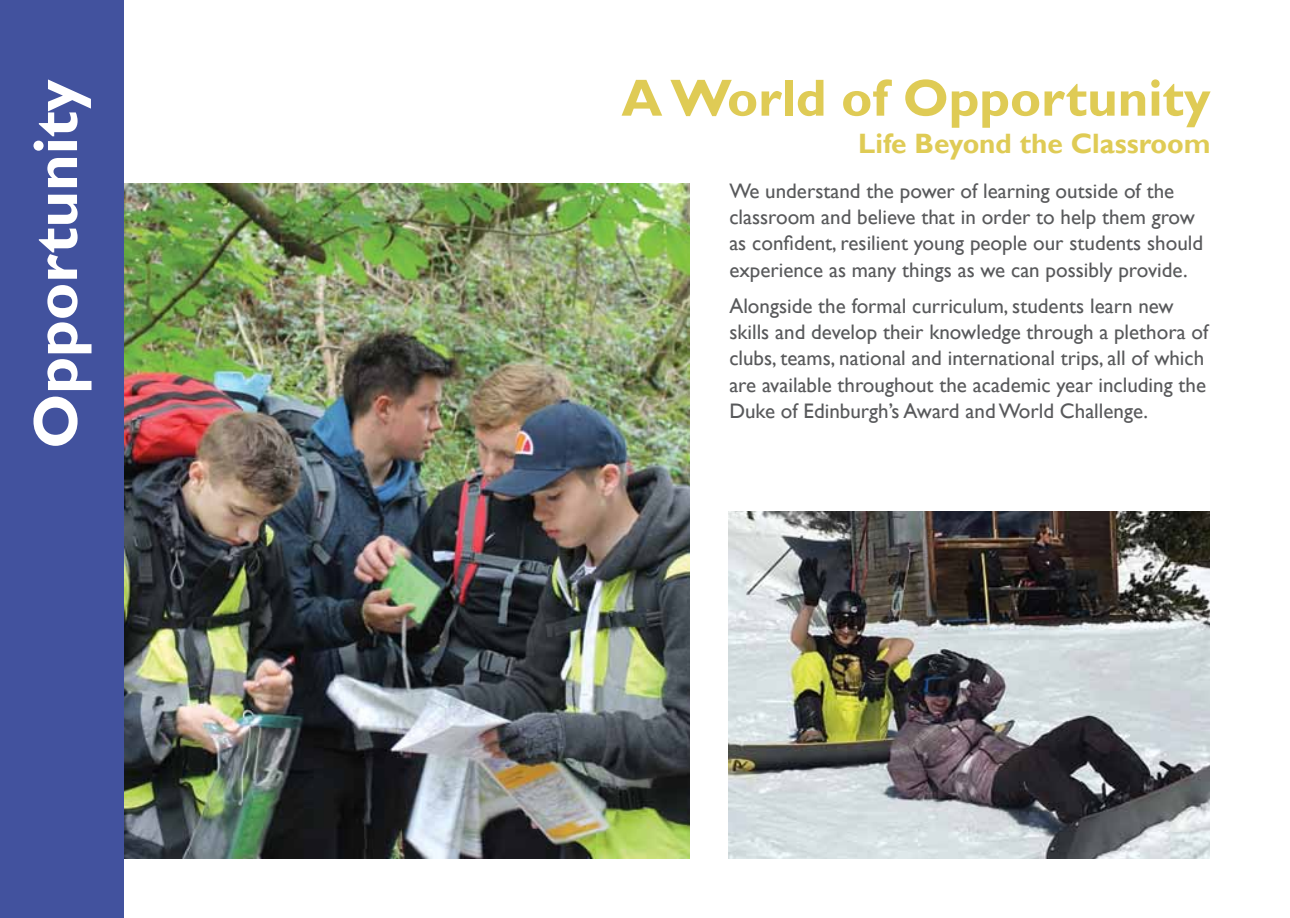
<style>
.page{position:relative;width:1290px;height:918px;background:#fff}
.page>*{position:absolute;margin:0;border:0;box-sizing:border-box;transform-origin:0 0}
.t1{font:700 63px "Gill Sans";color:#fff}
.t2{font:700 52.5px "Gill Sans";color:#dfcb55}
.t3{font:700 28px "Gill Sans";color:#dfcb55}
.t4{font:21px/26.2px "Gill Sans";color:#58595b}
</style>
<div class="page">
<div style="left:0;top:0;width:124px;height:918px;background:#42529e"></div>
<img style="left:124px;top:184px;width:566px;height:674px">
<img style="left:728px;top:511px;width:481px;height:347px">
<h1 class="t1" style="left:18px;top:449px;width:371px;rotate:-90deg">Opportunity</h1>
<h2 class="t2" style="left:621px;top:66px;width:591px">A World of Opportunity</h2>
<h3 class="t3" style="left:858px;top:127px;width:354px">Life Beyond the Classroom</h3>
<p class="t4" style="left:729px;top:178px;width:475px">We understand the power of learning outside of the classroom and believe that in order to help them grow as confident, resilient young people our students should experience as many things as we can possibly provide.</p>
<p class="t4" style="left:729px;top:293px;width:480px">Alongside the formal curriculum, students learn new skills and develop their knowledge through a plethora of clubs, teams, national and international trips, all of which are available throughout the academic year including the Duke of Edinburgh’s Award and World Challenge.</p>
</div>
